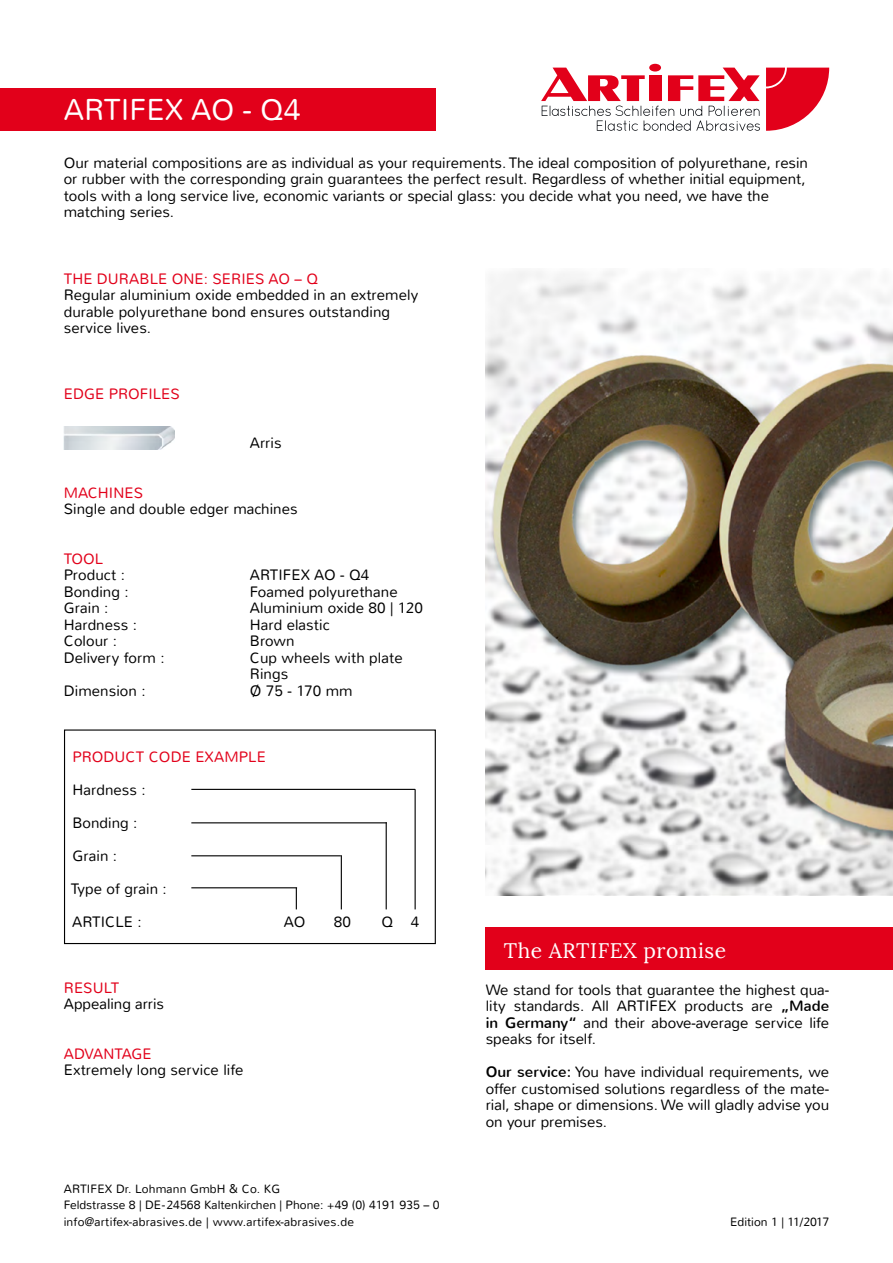
<style>
.page{position:relative;width:893px;height:1263px;background:#fff}
.page>*{position:absolute;margin:0;border:0;box-sizing:border-box;transform-origin:0 0}
.t1{font:300 30px "Nunito";color:#fff}
.t2{font:21px "Lora";letter-spacing:.025em;color:#fff}
.t3{font:300 15px/16.5px "Nunito";color:#000}
.t4{font:300 15px "Nunito";letter-spacing:.005em;color:#e2001a}
.t5{font:300 12px/16.5px "Nunito";color:#000}
.s1{color:#e2001a}
.s2{font-weight:400}
</style>
<div class="page">
<div style="left:64px;top:729px;width:372px;height:215px;border:1px solid #000"></div>
<img style="left:64px;top:426px;width:110px;height:23px">
<hr style="left:191px;top:789px;width:224px;height:1px;background:#000">
<hr style="left:191px;top:822px;width:196px;height:1px;background:#000">
<hr style="left:191px;top:855px;width:150px;height:1px;background:#000">
<hr style="left:191px;top:887px;width:106px;height:1px;background:#000">
<hr style="left:415px;top:789px;width:1px;height:120px;background:#000">
<hr style="left:386px;top:822px;width:1px;height:87px;background:#000">
<hr style="left:341px;top:855px;width:1px;height:54px;background:#000">
<svg style="left:296px;top:888px;width:1px;height:21px"></svg>
<div style="left:0;top:88px;width:436px;height:43px;background:#e2001a"></div>
<div style="left:649px;top:64px;width:12px;height:8px;background:#e2001a;border-radius:50%"></div>
<svg style="left:541px;top:68px;width:219px;height:63px"></svg>
<svg style="left:766px;top:68px;width:63px;height:63px"></svg>
<img style="left:486px;top:271px;width:407px;height:624px">
<div style="left:486px;top:927px;width:407px;height:43px;background:#e2001a"></div>
<p class="t1" style="left:64px;top:90px;width:238px">ARTIFEX AO - Q4</p>
<p class="t3" style="left:64px;top:154px;width:746px">Our material compositions are as individual as your requirements. The ideal composition of polyurethane, resin or rubber with the corresponding grain guarantees the perfect result. Regardless of whether initial equipment, tools with a long service live, economic variants or special glass: you decide what you need, we have the matching series.</p>
<p class="t3" style="left:64px;top:270px;width:356px"><span class="s1">THE DuRAbLE OnE: SERIES AO – Q<br></span>Regular aluminium oxide embedded in an extremely durable polyurethane bond ensures outstanding service lives.</p>
<p class="t4" style="left:64px;top:384px;width:20px">Edge</p>
<p class="t4" style="left:109px;top:384px;width:10px">profiles</p>
<p class="t3" style="left:250px;top:435px;width:33px">Arris</p>
<p class="t3" style="left:64px;top:484px;width:235px;text-indent:50px"><span class="s1">nes<br></span>Single and double edger machines</p>
<p class="t3" style="left:64px;top:550px;width:63px"><span class="s1">Tool<br></span>Product :</p>
<p class="t4" style="left:64px;top:483px;width:24px">Machi</p>
<p class="t3" style="left:250px;top:567px;width:121px">ARTIFEX AO - Q4</p>
<p class="t3" style="left:64px;top:583px;width:66px">Bonding :</p>
<p class="t3" style="left:250px;top:583px;width:149px">Foamed polyurethane</p>
<p class="t3" style="left:64px;top:600px;width:46px">Grain :</p>
<p class="t3" style="left:250px;top:600px;width:175px">Aluminium oxide 80 | 120</p>
<p class="t3" style="left:64px;top:616px;width:75px">Hardness :</p>
<p class="t3" style="left:250px;top:616px;width:81px">Hard elastic</p>
<p class="t3" style="left:64px;top:633px;width:55px">Colour :</p>
<p class="t3" style="left:250px;top:633px;width:46px">B rown</p>
<p class="t3" style="left:64px;top:649px;width:102px">Delivery form :</p>
<p class="t3" style="left:250px;top:649px;width:154px">Cup wheels with plate<br>Rings</p>
<p class="t3" style="left:64px;top:682px;width:83px">Dimension :</p>
<p class="t3" style="left:250px;top:682px;width:104px">Ø 75 - 170 mm</p>
<p class="t4" style="left:72px;top:747px;width:21px">Prod</p>
<p class="t4" style="left:115px;top:747px;width:46px">uct code</p>
<p class="t4" style="left:195px;top:747px;width:21px">Example</p>
<p class="t3" style="left:72px;top:781px;width:75px">Hardness :</p>
<p class="t3" style="left:72px;top:814px;width:66px">Bonding :</p>
<p class="t3" style="left:72px;top:847px;width:46px">Grain :</p>
<p class="t3" style="left:71px;top:880px;width:98px">Type of grain :</p>
<p class="t3" style="left:72px;top:913px;width:71px">ARTICLE :</p>
<p class="t3" style="left:284px;top:913px;width:23px">AO</p>
<p class="t3" style="left:334px;top:913px;width:19px">80</p>
<p class="t3" style="left:382px;top:913px;width:39px">Q 4</p>
<p class="t3" style="left:64px;top:979px;width:102px"><span class="s1">Result<br></span>Appealing arris</p>
<p class="t3" style="left:64px;top:1045px;width:181px"><span class="s1">Advantage<br></span>Extremely long service life</p>
<p class="t5" style="left:64px;top:1180px;width:377px">ARTIFEX Dr. Lohmann GmbH &amp; Co. KG<br>Feldstrasse 8 | DE-24568 Kaltenkirchen | Phone: +49 (0) 4191 935 – 0 info@artifex-abrasives.de | www.artifex-abrasives.de</p>
<p class="t2" style="left:504px;top:938px;width:224px">The ARTIFEX promise</p>
<p class="t3" style="left:486px;top:981px;width:345px;text-align:justify">We stand for tools that guarantee the highest qua&shy;lity standards. All ARTIFEX products are <span class="s2">„Made in Germany“</span> and their above-average service life speaks for itself.</p>
<p class="t3" style="left:486px;top:1064px;width:345px;text-align:justify"><span class="s2">Our service:</span> You have individual requirements, we offer customised solutions regardless of the mate&shy;rial, shape or dimensions. We will gladly advise you on your premises.</p>
<p class="t5" style="left:730px;top:1213px;width:100px">Edition 1 | 11/2017</p>
</div>
